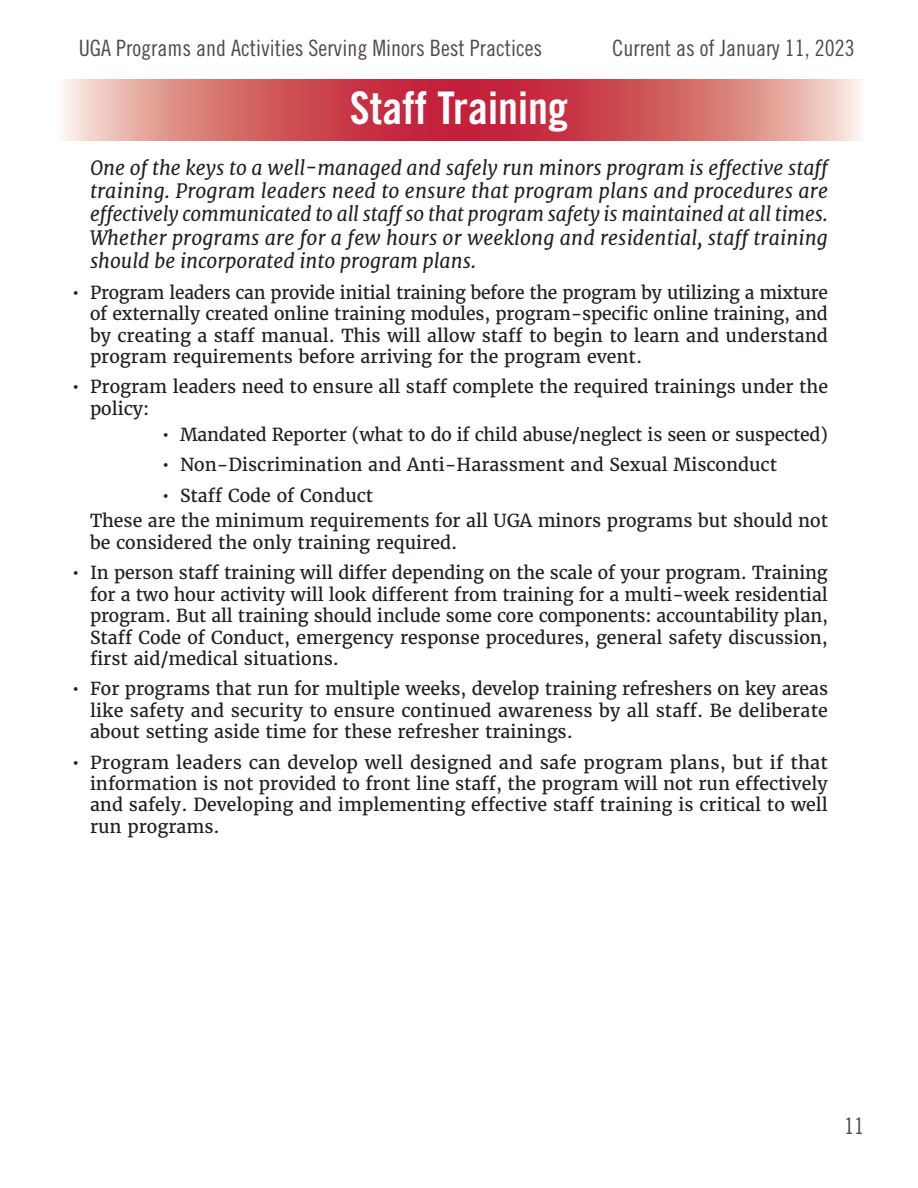
<style>
.page{position:relative;width:918px;height:1188px;background:#fff}
.page>*{position:absolute;margin:0;border:0;box-sizing:border-box;transform-origin:0 0}
.t1{font:45px "Trade Gothic LT Std Bd Cn 20";color:#fff}
.t2{font:22.5px "Trade Gothic LT Std Cn 18";color:#524a47}
.Body{font:italic 19.5px/23.4px "Merriweather";color:#231f20}
.BulletsNoBreak{font:17.85px/21.5px "Merriweather";color:#231f20;text-align:justify}
</style>
<div class="page">
<svg style="left:64px;top:79px;width:797px;height:61px;background:#d56a6e"></svg>
<p class="t2" style="left:79px;top:34px;width:465px">UGA Programs and Activities Serving Minors Best Practices</p>
<p class="t2" style="left:612px;top:34px;width:244px">Current as of January 11, 2023</p>
<p class="t1" style="left:350px;top:81px;width:220px">Staff Training</p>
<p class="Body" style="left:90px;top:156px;width:743px">One of the keys to a well-managed and safely run minors program is effective staff training. Program leaders need to ensure that program plans and procedures are effectively communicated to all staff so that program safety is maintained at all times.<br>Whether programs are for a few hours or weeklong and residential, staff training should be incorporated into program plans.</p>
<p class="BulletsNoBreak" style="left:90px;top:282px;width:740px;text-indent:-18px">• Program leaders can provide initial training before the program by utilizing a mixture of externally created online training modules, program-specific online training, and by creating a staff manual. This will allow staff to begin to learn and understand program requirements before arriving for the program event.</p>
<p class="BulletsNoBreak" style="left:90px;top:376px;width:740px;text-indent:-18px">• Program leaders need to ensure all staff complete the required trainings under the policy:</p>
<p class="BulletsNoBreak" style="left:162px;top:424px;width:667px">• Mandated Reporter (what to do if child abuse/neglect is seen or suspected)</p>
<p class="BulletsNoBreak" style="left:162px;top:454px;width:617px">• Non-Discrimination and Anti-Harassment and Sexual Misconduct</p>
<p class="BulletsNoBreak" style="left:162px;top:484px;width:213px">• Staff Code of Conduct</p>
<p class="BulletsNoBreak" style="left:90px;top:510px;width:740px">These are the minimum requirements for all UGA minors programs but should not be considered the only training required.</p>
<p class="BulletsNoBreak" style="left:90px;top:562px;width:740px;text-indent:-18px">• In person staff training will differ depending on the scale of your program. Training for a two hour activity will look different from training for a multi-week residential program. But all training should include some core components: accountability plan, Staff Code of Conduct, emergency response procedures, general safety discussion, first aid/medical situations.</p>
<p class="BulletsNoBreak" style="left:90px;top:678px;width:740px;text-indent:-18px">• For programs that run for multiple weeks, develop training refreshers on key areas like safety and security to ensure continued awareness by all staff. Be deliberate about setting aside time for these refresher trainings.</p>
<p class="BulletsNoBreak" style="left:90px;top:752px;width:740px;text-indent:-18px">• Program leaders can develop well designed and safe program plans, but if that information is not provided to front line staff, the program will not run effectively and safely. Developing and implementing effective staff training is critical to well run programs.</p>
<p class="t2" style="left:844px;top:1113px;width:21px">11</p>
</div>
